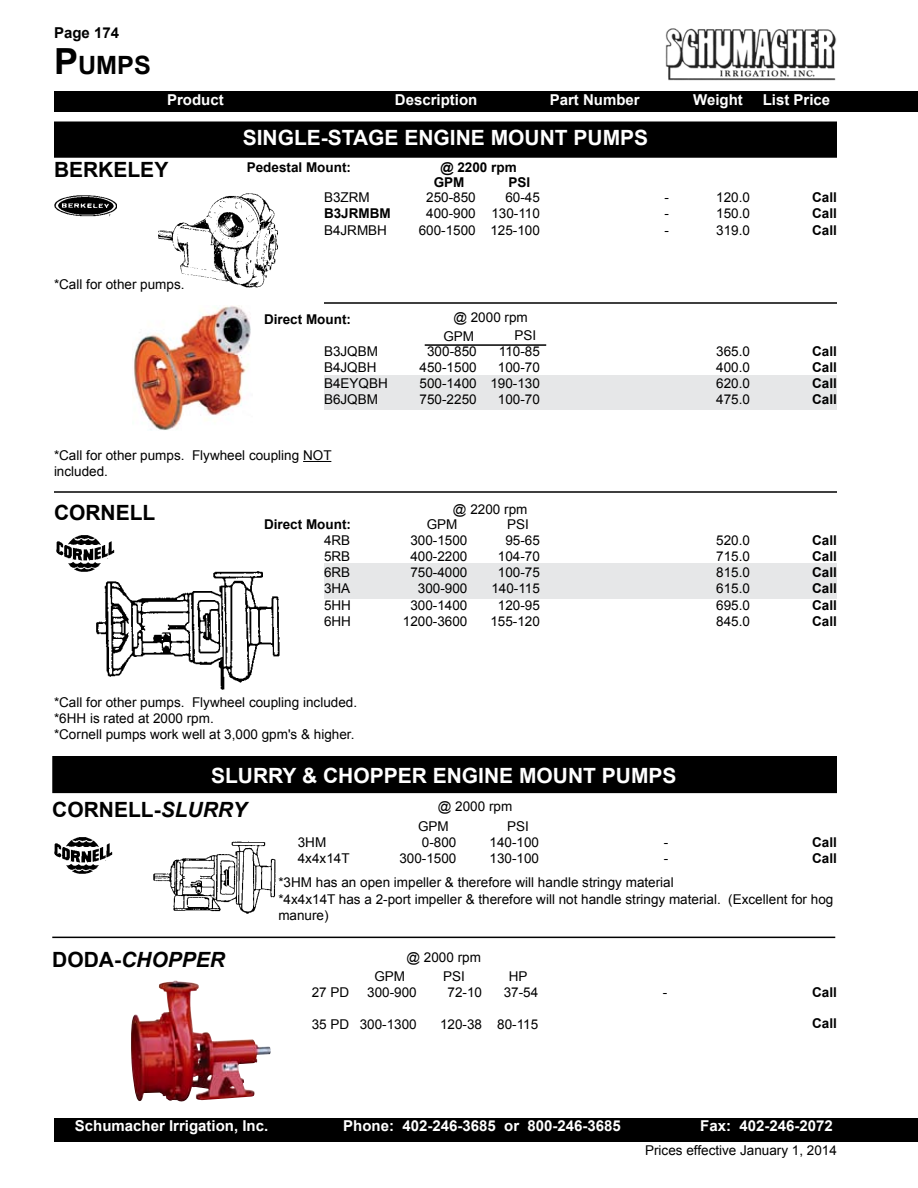
<style>
.page{position:relative;width:918px;height:1188px;background:#fff}
.page>*{position:absolute;margin:0;border:0;box-sizing:border-box;transform-origin:0 0}
.t1{font:700 25.2px "Arial";color:#000}
.t2{font:700 21px "Arial";color:#fff}
.t3{font:700 21px "Arial";color:#000}
.t4{font:italic 700 21px "Arial";color:#000}
.t5{font:700 15px "Arial";color:#fff}
.t6{font:700 15px "Arial";color:#000}
.t7{font:13.5px/16.2px "Arial";color:#000}
.t8{font:700 13.5px/16.2px "Arial";color:#000;text-align:justify}
.s1{font-size:36px}
.s2{font-style:normal}
</style>
<div class="page">
<div style="left:54px;top:91px;width:864px;height:20px;background:#000"></div>
<img style="left:665px;top:28px;width:172px;height:53px">
<div style="left:54px;top:1118px;width:864px;height:23px;background:#000"></div>
<div style="left:324px;top:375px;width:513px;height:35px;background:#e6e7e8"></div>
<div style="left:324px;top:564px;width:513px;height:35px;background:#e6e7e8"></div>
<img style="left:134px;top:305px;width:117px;height:125px">
<img style="left:158px;top:193px;width:120px;height:95px">
<div style="left:53px;top:757px;width:783px;height:35px;background:#000"></div>
<div style="left:52px;top:756px;width:785px;height:37px;border:2px solid #000"></div>
<svg style="left:303px;top:461px;width:28px;height:1px"></svg>
<hr style="left:52px;top:937px;width:783px;height:1px;background:#000">
<img style="left:96px;top:571px;width:184px;height:119px">
<img style="left:154px;top:841px;width:122px;height:73px">
<hr style="left:425px;top:344px;width:121px;height:2px;background:#000">
<hr style="left:54px;top:491px;width:783px;height:2px;background:#000">
<img style="left:54px;top:195px;width:63px;height:22px">
<img style="left:56px;top:535px;width:58px;height:39px">
<img style="left:54px;top:837px;width:58px;height:37px">
<div style="left:55px;top:122px;width:781px;height:35px;background:#000"></div>
<div style="left:54px;top:122px;width:783px;height:36px;border:2px solid #000"></div>
<hr style="left:324px;top:302px;width:513px;height:2px;background:#000">
<img style="left:131px;top:980px;width:140px;height:122px">
<p class="t6" style="left:54px;top:23px;width:67px">Page 174</p>
<h1 class="t1" style="left:54px;top:48px;width:98px"><span class="s1">P</span>umps</h1>
<p class="t5" style="left:167px;top:90px;width:58px">Product</p>
<h2 class="t3" style="left:54px;top:156px;width:74px">Berkele</h2>
<h2 class="t3" style="left:154px;top:156px;width:16px">y</h2>
<p class="t7" style="left:54px;top:276px;width:132px">*Call for other pumps.</p>
<p class="t5" style="left:395px;top:90px;width:84px">Description</p>
<p class="t5" style="left:550px;top:90px;width:92px">Part Number</p>
<p class="t5" style="left:693px;top:90px;width:51px">Weight</p>
<p class="t5" style="left:763px;top:90px;width:69px">List Price</p>
<h2 class="t2" style="left:243px;top:124px;width:28px">Single</h2>
<h2 class="t2" style="left:321px;top:124px;width:36px">-Stage</h2>
<h2 class="t2" style="left:404px;top:124px;width:28px">Engine</h2>
<h2 class="t2" style="left:491px;top:124px;width:34px">Mount</h2>
<h2 class="t2" style="left:574px;top:124px;width:30px">Pumps</h2>
<p class="t8" style="left:247px;top:159px;width:106px">Pedestal Mount:</p>
<p class="t7" style="left:324px;top:190px;width:47px">B3ZRM</p>
<p class="t8" style="left:324px;top:206px;width:68px">B3JRMBM</p>
<p class="t7" style="left:324px;top:222px;width:65px">B4JRMBH</p>
<p class="t8" style="left:440px;top:159px;width:78px">@ 2200 rpm</p>
<p class="t8" style="left:434px;top:175px;width:32px">GPM</p>
<p class="t8" style="left:508px;top:175px;width:23px">PSI</p>
<p class="t7" style="left:419px;top:190px;width:59px;text-align:center">250-850<br>400-900<br>600-1500</p>
<p class="t7" style="left:490px;top:190px;width:51px;text-align:justify;text-indent:15px">60-45<br>130-110<br>125-100</p>
<p class="t7" style="left:665px;top:190px;width:6px;text-align:justify">- - -</p>
<p class="t7" style="left:716px;top:190px;width:35px;text-align:justify">120.0<br>150.0<br>319.0</p>
<p class="t8" style="left:264px;top:311px;width:88px">Direct Mount:</p>
<p class="t7" style="left:324px;top:343px;width:65px">B3JQBM<br>B4JQBH<br>B4EYQBH<br>B6JQBM</p>
<p class="t7" style="left:453px;top:309px;width:76px">@ 2000 rpm</p>
<p class="t7" style="left:443px;top:328px;width:32px">GPM</p>
<p class="t7" style="left:515px;top:328px;width:23px">PSI</p>
<p class="t7" style="left:420px;top:343px;width:59px;text-align:center">300-850<br>450-1500<br>500-1400<br>750-2250</p>
<p class="t7" style="left:490px;top:343px;width:51px;text-align:right">110-85<br>100-70<br>190-130<br>100-70</p>
<p class="t7" style="left:716px;top:343px;width:35px;text-align:justify">365.0<br>400.0<br>620.0<br>475.0</p>
<p class="t8" style="left:812px;top:190px;width:26px">Call Call Call</p>
<p class="t8" style="left:812px;top:343px;width:26px">Call Call Call Call</p>
<p class="t7" style="left:54px;top:447px;width:279px">*Call for other pumps. Flywheel coupling NOT included.</p>
<h2 class="t3" style="left:54px;top:499px;width:31px">Cornell</h2>
<p class="t7" style="left:427px;top:503px;width:102px;line-height:14.2px;text-indent:26px">@ 2200 rpm<br>GPM</p>
<p class="t7" style="left:507px;top:516px;width:23px">PSI</p>
<p class="t8" style="left:264px;top:516px;width:88px">Direct Mount:</p>
<p class="t7" style="left:324px;top:532px;width:28px;text-align:justify">4RB 5RB 6RB 3HA 5HH 6HH</p>
<p class="t8" style="left:812px;top:532px;width:26px">Call Call Call Call Call Call</p>
<p class="t7" style="left:403px;top:532px;width:66px;text-align:right">300-1500<br>400-2200<br>750-4000<br>300-900<br>300-1400<br>1200-3600</p>
<p class="t7" style="left:490px;top:532px;width:51px;text-align:right">95-65<br>104-70<br>100-75<br>140-115<br>120-95<br>155-120</p>
<p class="t7" style="left:716px;top:532px;width:35px;text-align:justify">520.0<br>715.0<br>815.0<br>615.0<br>695.0<br>845.0</p>
<p class="t7" style="left:54px;top:694px;width:305px">*Call for other pumps. Flywheel coupling included. *6HH is rated at 2000 rpm.<br>*Cornell pumps work well at 3,000 gpm's &amp; higher.</p>
<h2 class="t2" style="left:211px;top:762px;width:30px">Slurr</h2>
<h2 class="t2" style="left:283px;top:762px;width:72px">y &amp; Chopper</h2>
<h2 class="t2" style="left:433px;top:762px;width:28px">Engine</h2>
<h2 class="t2" style="left:519px;top:762px;width:34px">Mount</h2>
<h2 class="t2" style="left:602px;top:762px;width:30px">Pumps</h2>
<h2 class="t3" style="left:52px;top:796px;width:31px">Cornell</h2>
<h2 class="t4" style="left:154px;top:796px;width:94px"><span class="s2">-</span>SLURRY</h2>
<p class="t7" style="left:298px;top:835px;width:53px">3HM<br>4x4x14T</p>
<p class="t7" style="left:418px;top:797px;width:96px;line-height:19.2px;text-indent:20px">@ 2000 rpm<br>GPM</p>
<p class="t7" style="left:507px;top:818px;width:23px">PSI</p>
<p class="t7" style="left:399px;top:835px;width:59px;text-align:right">0-800<br>300-1500</p>
<p class="t7" style="left:490px;top:835px;width:51px">140-100<br>130-100</p>
<p class="t7" style="left:664px;top:835px;width:6px">- -</p>
<p class="t8" style="left:812px;top:835px;width:26px">Call<br>Call</p>
<p class="t7" style="left:278px;top:875px;width:556px">*3HM has an open impeller &amp; therefore will handle stringy material<br>*4x4x14T has a 2-port impeller &amp; therefore will not handle stringy material. (Excellent for hog manure)</p>
<h2 class="t3" style="left:52px;top:946px;width:32px">Doda</h2>
<h2 class="t4" style="left:114px;top:946px;width:112px"><span class="s2">-</span>CHOPPER</h2>
<p class="t7" style="left:407px;top:949px;width:76px">@ 2000 rpm</p>
<p class="t7" style="left:374px;top:968px;width:32px">GPM</p>
<p class="t7" style="left:443px;top:968px;width:23px">PSI</p>
<p class="t7" style="left:509px;top:968px;width:20px">HP</p>
<p class="t7" style="left:312px;top:984px;width:39px">27 PD</p>
<p class="t7" style="left:663px;top:984px;width:6px">-</p>
<p class="t8" style="left:812px;top:985px;width:26px">Call</p>
<p class="t8" style="left:812px;top:1015px;width:26px">Call</p>
<p class="t7" style="left:367px;top:984px;width:51px">300-900</p>
<p class="t7" style="left:360px;top:1017px;width:59px">300-1300</p>
<p class="t7" style="left:448px;top:984px;width:36px">72-10</p>
<p class="t7" style="left:440px;top:1017px;width:44px">120-38</p>
<p class="t7" style="left:504px;top:984px;width:36px">37-54</p>
<p class="t7" style="left:497px;top:1017px;width:43px">80-115</p>
<p class="t7" style="left:312px;top:1016px;width:39px">35 PD</p>
<p class="t5" style="left:75px;top:1116px;width:195px">Schumacher Irrigation, Inc.</p>
<p class="t5" style="left:343px;top:1116px;width:279px">Phone: 402-246-3685 or 800-246-3685</p>
<p class="t5" style="left:700px;top:1116px;width:134px">Fax: 402-246-2072</p>
<p class="t7" style="left:645px;top:1142px;width:193px">Prices effective January 1, 2014</p>
</div>
